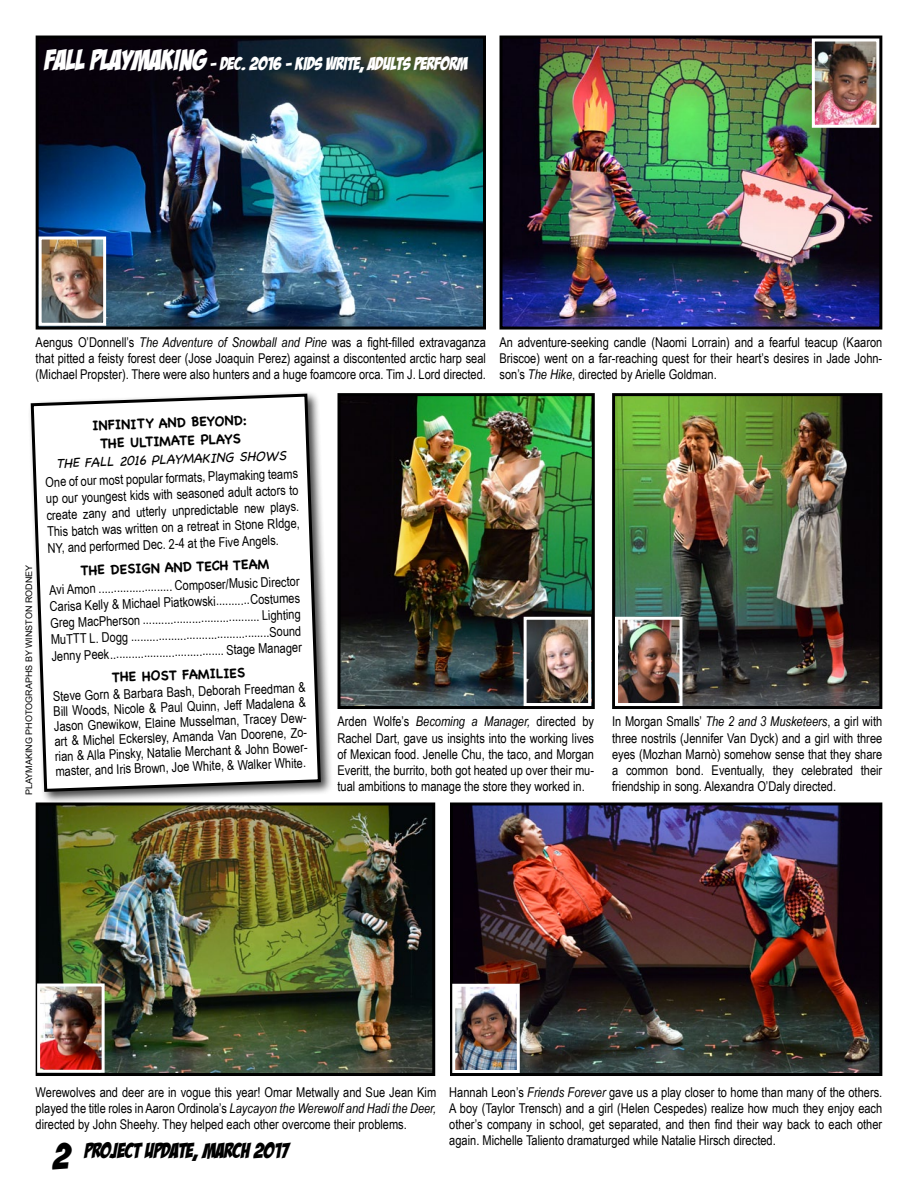
<style>
.page{position:relative;width:918px;height:1188px;background:#fff}
.page>*{position:absolute;margin:0;border:0;box-sizing:border-box;transform-origin:0 0}
.t1{font:21px "Bada Boom BB";color:#000}
.t2{font:18px "Bada Boom BB";color:#fff}
.t3{font:13.5px/16.2px "Arial Narrow";color:#000;text-align:justify}
.t4{font:700 13.5px "Chalkboard";color:#000}
.t5{font:italic 13.5px "Chalkboard";color:#000}
.t6{font:9px "Arial";color:#000}
.s1{font-size:28.5px}
.s2{font-style:italic}
.s3{font-size:36px}
</style>
<div class="page">
<img style="left:504px;top:40px;width:374px;height:286px">
<div style="left:500px;top:36px;width:382px;height:294px;border:3px solid #000"></div>
<img style="left:40px;top:40px;width:442px;height:286px">
<div style="left:36px;top:36px;width:450px;height:294px;border:3px solid #000"></div>
<img style="left:454px;top:806px;width:424px;height:266px">
<div style="left:450px;top:802px;width:432px;height:274px;border:3px solid #000"></div>
<img style="left:342px;top:397px;width:249px;height:308px">
<div style="left:338px;top:393px;width:257px;height:316px;border:3px solid #000"></div>
<img style="left:40px;top:806px;width:391px;height:266px">
<div style="left:36px;top:802px;width:399px;height:274px;border:3px solid #000"></div>
<img style="left:528px;top:621px;width:59px;height:81px">
<div style="left:524px;top:617px;width:67px;height:89px;border:3px solid #fff"></div>
<img style="left:616px;top:397px;width:262px;height:308px">
<div style="left:612px;top:393px;width:270px;height:316px;border:3px solid #000"></div>
<img style="left:816px;top:43px;width:59px;height:81px">
<div style="left:812px;top:39px;width:67px;height:89px;border:3px solid #fff"></div>
<img style="left:43px;top:241px;width:59px;height:81px">
<div style="left:39px;top:237px;width:67px;height:89px;border:3px solid #fff"></div>
<div style="left:28px;top:391px;width:305px;height:413px;background:#000;opacity:.75"></div>
<svg style="left:29px;top:392px;width:293px;height:401px"></svg>
<img style="left:619px;top:621px;width:59px;height:81px">
<div style="left:615px;top:617px;width:67px;height:89px;border:3px solid #fff"></div>
<img style="left:41px;top:988px;width:60px;height:81px">
<div style="left:37px;top:984px;width:68px;height:89px;border:3px solid #fff"></div>
<img style="left:456px;top:988px;width:60px;height:81px">
<div style="left:452px;top:984px;width:68px;height:89px;border:3px solid #fff"></div>
<svg style="left:159px;top:417px;width:27px;height:11px"></svg>
<svg style="left:244px;top:418px;width:2px;height:7px"></svg>
<svg style="left:112px;top:671px;width:24px;height:11px"></svg>
<svg style="left:238px;top:668px;width:7px;height:10px"></svg>
<h2 class="t2" style="left:45px;top:54px;width:425px"><span class="s1">FALL PLAYMAKING</span> - DEC. 2016 - KIDS WRITE, ADULTS PERFORM</h2>
<p class="t3" style="left:36px;top:334px;width:452px">Aengus O’Donnell’s <span class="s2">The Adventure of Snowball and Pine</span> was a fight-filled extravaganza that pitted a feisty forest deer (Jose Joaquin Perez) against a discontented arctic harp seal (Michael Propster). There were also hunters and a huge foamcore orca. Tim J. Lord directed.</p>
<p class="t3" style="left:500px;top:334px;width:384px">An adventure-seeking candle (Naomi Lorrain) and a fearful teacup (Kaaron Briscoe) went on a far-reaching quest for their heart’s desires in Jade John&shy;son’s <span class="s2">The Hike</span>, directed by Arielle Goldman.</p>
<p class="t6" style="left:23px;top:795px;width:232px;rotate:-90deg">PLAYMAKING PHOTOGRAPHS BY WINSTON RODNEY</p>
<p class="t4" style="left:92px;top:417px;width:33px;rotate:-2deg">IN FINITY</p>
<p class="t4" style="left:191px;top:414px;width:12px;rotate:-2deg">BEYOND</p>
<p class="t4" style="left:100px;top:435px;width:41px;rotate:-2deg">the ULTI</p>
<p class="t4" style="left:159px;top:433px;width:22px;rotate:-2deg">MATE</p>
<p class="t4" style="left:200px;top:432px;width:40px;rotate:-2deg">plays</p>
<p class="t5" style="left:56px;top:455px;width:224px;rotate:-2deg">THE FALL 2016 PLAYMAKING SHOWS</p>
<p class="t3" style="left:45px;top:473px;width:254px;rotate:-2deg">One of our most popular formats, Playmaking teams up our youngest kids with seasoned adult actors to create zany and utterly unpredictable new plays.<br>This batch was written on a retreat in Stone RIdge, NY, and performed Dec. 2-4 at the Five Angels.</p>
<p class="t4" style="left:80px;top:562px;width:189px;rotate:-2deg">The Desig n and Tech Team</p>
<p class="t3" style="left:49px;top:581px;width:252px;rotate:-2deg">Avi Amon ........................ Composer/Music Director Carisa Kelly &amp; Michael Piatkowski...........Costumes Greg MacPherson ...................................... Lighting MuTTT L. Dogg .............................................Sound Jenny Peek..................................... Stage Manager</p>
<p class="t4" style="left:142px;top:668px;width:77px;rotate:-2deg">HO ST FAMILIE</p>
<p class="t3" style="left:53px;top:688px;width:257px;line-height:15px;text-align:left;rotate:-2deg">Steve Gorn &amp; Barbara Bash, Deborah Freedman &amp; Bill Woods, Nicole &amp; Paul Quinn, Jeff Madalena &amp; Jason Gnewikow, Elaine Musselman, Tracey Dew&shy;art &amp; Michel Eckersley, Amanda Van Doorene, Zo&shy;rian &amp; Alla Pinsky, Natalie Merchant &amp; John Bower&shy;master, and Iris Brown, Joe White, &amp; Walker White.</p>
<p class="t3" style="left:338px;top:713px;width:258px">Arden Wolfe’s <span class="s2">Becoming a Manager,</span> directed by Rachel Dart, gave us insights into the working lives of Mexican food. Jenelle Chu, the taco, and Morgan Everitt, the burrito, both got heated up over their mu&shy;tual ambitions to manage the store they worked in.</p>
<p class="t3" style="left:612px;top:713px;width:272px">In Morgan Smalls’ <span class="s2">The 2 and 3 Musketeers</span>, a girl with three nostrils (Jennifer Van Dyck) and a girl with three eyes (Mozhan Marnò) somehow sense that they share a common bond. Eventually, they celebrated their friendship in song. Alexandra O’Daly directed.</p>
<p class="t3" style="left:36px;top:1083px;width:402px">Werewolves and deer are in vogue this year! Omar Metwally and Sue Jean Kim played the title roles in Aaron Ordinola’s <span class="s2">Laycayon the Werewolf and Hadi the Deer, </span>directed by John Sheehy. They helped each other overcome their problems.</p>
<h1 class="t1" style="left:54px;top:1140px;width:237px"><span class="s3">2</span> PROJECT UPDATE, MARCH 2017</h1>
<p class="t3" style="left:449px;top:1083px;width:435px">Hannah Leon’s <span class="s2">Friends Forever</span> gave us a play closer to home than many of the others.<br>A boy (Taylor Trensch) and a girl (Helen Cespedes) realize how much they enjoy each other’s company in school, get separated, and then find their way back to each other again. Michelle Taliento dramaturged while Natalie Hirsch directed.</p>
</div>
